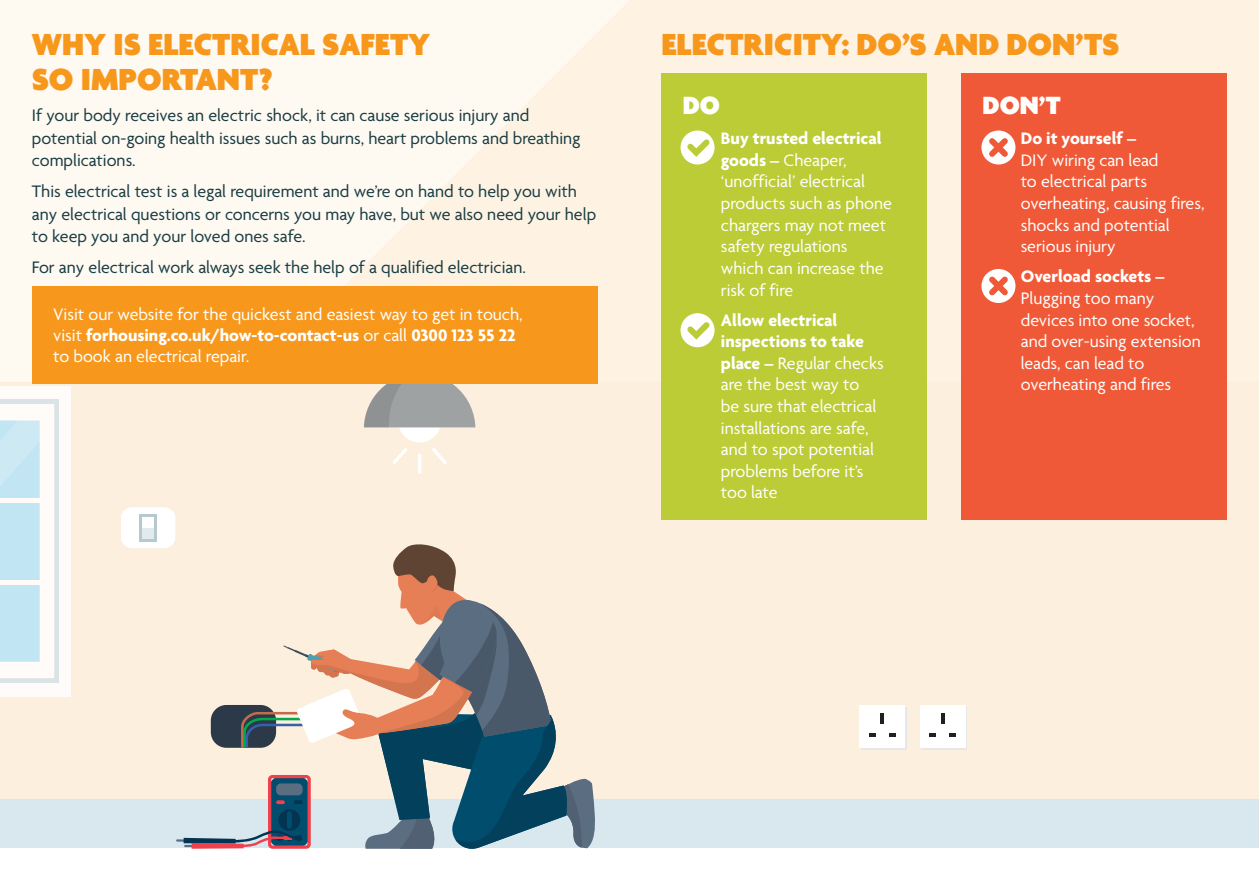
<style>
.page{position:relative;width:1259px;height:893px;background:#fef3e3}
.page>*{position:absolute;margin:0;border:0;box-sizing:border-box;transform-origin:0 0}
.t1{font:900 33px/34.5px "Agenda";color:#f7981d}
.t2{font:900 27px "Agenda";color:#fff}
.t3{font:18px/21.6px "Agenda";color:#fff}
.t4{font:18px/22.5px "Agenda";color:#193d44}
.t5{font:700 18px "Agenda";color:#fff}
.s1{font-weight:700}
</style>
<div class="page">
<svg style="left:0;top:0;width:629px;height:383px;fill:#fef9f1"></svg>
<div style="left:0;top:383px;width:1259px;height:508px;background:#fdefde"></div>
<div style="left:0;top:799px;width:1259px;height:92px;background:#d9e8ef"></div>
<div style="left:0;top:849px;width:1259px;height:44px;background:#fff"></div>
<div style="left:121px;top:507px;width:54px;height:41px;background:#fff;border-radius:11px"></div>
<div style="left:139px;top:514px;width:18px;height:27px;background:#b7c9d0"></div>
<div style="left:142px;top:517px;width:12px;height:22px;background:#fff"></div>
<div style="left:142px;top:528px;width:12px;height:11px;background:#e3eaee"></div>
<div style="left:398px;top:400px;width:43px;height:43px;background:#fff;border-radius:50%"></div>
<svg style="left:364px;top:384px;width:111px;height:43px;background:#a7a8a7"></svg>
<hr style="left:418px;top:453px;width:3px;height:21px;background:#fff;border-radius:2px">
<svg style="left:393px;top:448px;width:14px;height:16px"></svg>
<svg style="left:432px;top:448px;width:15px;height:16px"></svg>
<svg style="left:176px;top:544px;width:419px;height:305px"></svg>
<div style="left:0;top:386px;width:71px;height:310px;background:#fefbf8"></div>
<div style="left:0;top:399px;width:58px;height:284px;background:#dae3e6"></div>
<svg style="left:0;top:404px;width:54px;height:274px;background:#d9edf4"></svg>
<hr style="left:0;top:498px;width:40px;height:4px;background:#fefbf8">
<hr style="left:0;top:580px;width:40px;height:4px;background:#fefbf8">
<div style="left:921px;top:707px;width:46px;height:43px;background:linear-gradient(to bottom,#fff,#fff)"></div>
<div style="left:920px;top:705px;width:45px;height:43px;background:#fff"></div>
<svg style="left:941px;top:713px;width:3px;height:11px"></svg>
<svg style="left:929px;top:733px;width:6px;height:4px"></svg>
<svg style="left:949px;top:733px;width:7px;height:4px"></svg>
<div style="left:861px;top:707px;width:45px;height:43px;background:#e6e7e9"></div>
<div style="left:860px;top:705px;width:45px;height:43px;background:#fff"></div>
<hr style="left:880px;top:713px;width:4px;height:11px;background:#231f20">
<svg style="left:869px;top:733px;width:6px;height:4px"></svg>
<svg style="left:889px;top:733px;width:6px;height:4px"></svg>
<div style="left:661px;top:74px;width:266px;height:446px;background:#bbcc37"></div>
<div style="left:961px;top:74px;width:266px;height:446px;background:#f05937"></div>
<svg style="left:981px;top:130px;width:34px;height:34px"></svg>
<svg style="left:983px;top:133px;width:30px;height:29px"></svg>
<svg style="left:981px;top:269px;width:34px;height:34px"></svg>
<svg style="left:983px;top:271px;width:30px;height:30px"></svg>
<svg style="left:680px;top:130px;width:34px;height:34px"></svg>
<svg style="left:682px;top:134px;width:33px;height:27px"></svg>
<svg style="left:680px;top:313px;width:34px;height:34px"></svg>
<svg style="left:682px;top:317px;width:33px;height:27px"></svg>
<div style="left:32px;top:286px;width:565px;height:98px;background:#f7981d"></div>
<h1 class="t1" style="left:32px;top:30px;width:400px">WHY IS ELECTRICAL SAFETY<br>SO IMPORTANT?</h1>
<p class="t4" style="left:32px;top:105px;width:550px">If your body receives an electric shock, it can cause serious injury and potential on-going health issues such as burns, heart problems and breathing complications.</p>
<p class="t4" style="left:32px;top:181px;width:566px">This electrical test is a legal requirement and we’re on hand to help you with any electrical questions or concerns you may have, but we also need your help to keep you and your loved ones safe.</p>
<p class="t4" style="left:32px;top:257px;width:495px">For any electrical work always seek the help of a qualified electrician.</p>
<p class="t3" style="left:53px;top:305px;width:471px;line-height:21px">Visit our website for the quickest and easiest way to get in touch, visit <span class="s1">forhousing.co.uk/how-to-contact-us</span> or call <span class="s1">0300 123 55 22 </span>to book an electrical repair.</p>
<h1 class="t1" style="left:661px;top:30px;width:459px">ELECTRICITY: DO’S AND DON’TS</h1>
<h2 class="t2" style="left:682px;top:91px;width:39px">DO</h2>
<p class="t3" style="left:721px;top:129px;width:172px"><span class="s1">Buy trusted electrical goods –</span> Cheaper, ‘unofficial’ electrical products such as phone chargers may not meet safety regulations which can increase the risk of fire</p>
<p class="t3" style="left:721px;top:310px;width:164px"><span class="s1">Allow electrical inspections to take place –</span> Regular checks are the best way to<br>be sure that electrical installations are safe, and to spot potential problems before it’s too late</p>
<h2 class="t2" style="left:982px;top:91px;width:80px">DON’T</h2>
<p class="t5" style="left:1020px;top:129px;width:117px">Do it yourself –</p>
<p class="t3" style="left:1020px;top:150px;width:185px">DIY wiring can lead<br>to electrical parts overheating, causing fires, shocks and potential serious injury</p>
<p class="t5" style="left:1020px;top:267px;width:145px">Overload sockets –</p>
<p class="t3" style="left:1020px;top:289px;width:182px">Plugging too many devices into one socket, and over-using extension leads, can lead to overheating and fires</p>
</div>
